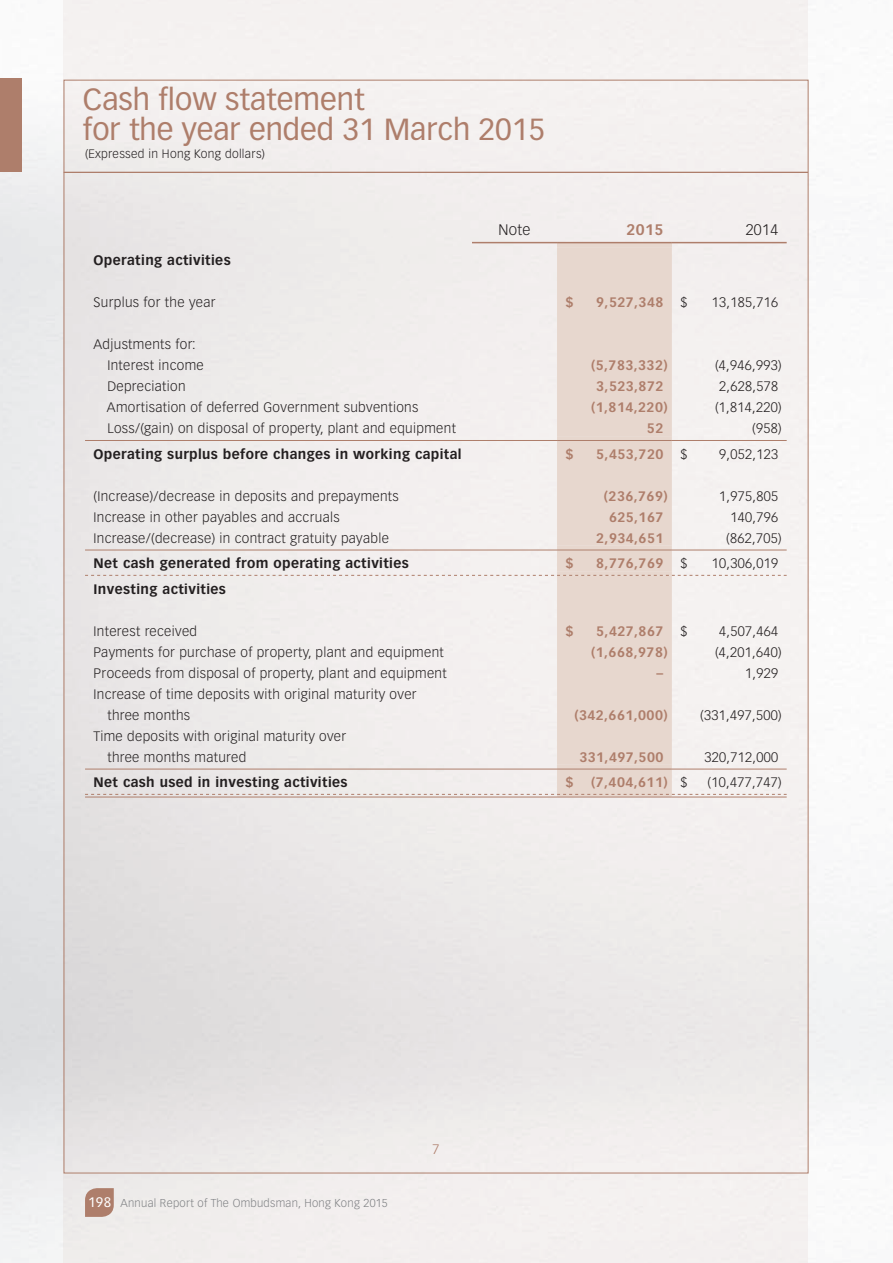
<style>
.page{position:relative;width:893px;height:1263px;background:#fff}
.page>*{position:absolute;margin:0;border:0;box-sizing:border-box;transform-origin:0 0}
.t1{font:30px/30px "Vectora LT Std";color:#ae7e6b}
.t2{font:300 15px "Vectora LT Std";letter-spacing:.025em;color:#231f20}
.t3{font:700 15px "Vectora LT Std";color:#ae7e6b}
.t4{font:300 13.5px/21px "Vectora LT Std";letter-spacing:.025em;color:#231f20}
.t5{font:700 13.5px "Vectora LT Std";letter-spacing:.03em;color:#231f20}
.t6{font:700 13.5px "Vectora LT Std";letter-spacing:.03em;color:#ae7e6b}
.t7{font:300 13.5px "Vectora LT Std";color:#ae7e6b}
.t8{font:300 12px "Vectora LT Std";letter-spacing:.025em;color:#231f20}
.t9{font:300 11.25px "Vectora LT Std";letter-spacing:.025em;color:#808285}
.s1{font-weight:300;color:#231f20}
.s2{font-weight:400;font-size:13.5px;color:#fff}
</style>
<div class="page">
<img style="left:0;top:0;width:892px;height:1263px">
<div style="left:64px;top:0;width:744px;height:1263px;background:linear-gradient(to right,#e8e5e5,#f4f1f0)"></div>
<svg style="left:85px;top:1188px;width:29px;height:29px"></svg>
<div style="left:0;top:79px;width:21px;height:93px;background:#ae7e6b"></div>
<hr style="left:64px;top:172px;width:744px;height:1px;background:#ae7e6b">
<svg style="left:557px;top:243px;width:115px;height:4px"></svg>
<div style="left:557px;top:247px;width:115px;height:550px;background:#e7d7ce"></div>
<hr style="left:472px;top:242px;width:85px;height:1px;background:#ae7e6b">
<hr style="left:557px;top:242px;width:115px;height:1px;background:#ae7e6b">
<hr style="left:672px;top:242px;width:115px;height:1px;background:#ae7e6b">
<svg style="left:85px;top:436px;width:702px;height:333px"></svg>
<hr style="left:85px;top:769px;width:387px;height:1px;background:#ae7e6b">
<hr style="left:472px;top:769px;width:85px;height:1px;background:#ae7e6b">
<hr style="left:557px;top:769px;width:115px;height:1px;background:#ae7e6b">
<hr style="left:672px;top:769px;width:115px;height:1px;background:#ae7e6b">
<hr style="left:85px;top:797px;width:387px;height:1px;background:#ae7e6b">
<hr style="left:472px;top:797px;width:85px;height:1px;background:#ae7e6b">
<hr style="left:557px;top:797px;width:115px;height:1px;background:#ae7e6b">
<svg style="left:85px;top:794px;width:702px;height:1px"></svg>
<hr style="left:672px;top:797px;width:115px;height:1px;background:#ae7e6b">
<h1 class="t1" style="left:83px;top:85px;width:464px">Cash flow statement<br>for the year ended 31 March 2015</h1>
<p class="t8" style="left:85px;top:147px;width:181px">(Expressed in Hong Kong dollars)</p>
<p class="t2" style="left:498px;top:221px;width:34px">Note</p>
<p class="t3" style="left:626px;top:220px;width:38px">2015</p>
<p class="t2" style="left:746px;top:221px;width:34px">2014</p>
<p class="t5" style="left:94px;top:252px;width:139px">Operating activities</p>
<p class="t4" style="left:94px;top:292px;width:124px">Surplus for the year</p>
<p class="t6" style="left:566px;top:294px;width:9px">$</p>
<p class="t6" style="left:596px;top:294px;width:69px">9,527,348</p>
<p class="t4" style="left:680px;top:292px;width:9px">$</p>
<p class="t4" style="left:712px;top:292px;width:68px">13,185,716</p>
<p class="t4" style="left:107px;top:334px;width:98px;text-indent:-14px">Adjustments for:<br>Interest income</p>
<p class="t6" style="left:591px;top:357px;width:78px">(5,783,332)</p>
<p class="t4" style="left:715px;top:355px;width:68px">(4,946,993)</p>
<p class="t4" style="left:107px;top:376px;width:80px">Depreciation</p>
<p class="t6" style="left:596px;top:378px;width:69px">3,523,872</p>
<p class="t4" style="left:719px;top:376px;width:60px">2,628,578</p>
<p class="t4" style="left:107px;top:397px;width:313px">Amortisation of deferred Government subventions</p>
<p class="t6" style="left:591px;top:399px;width:78px">(1,814,220)</p>
<p class="t4" style="left:715px;top:397px;width:68px">(1,814,220)</p>
<p class="t4" style="left:107px;top:418px;width:350px">Loss/(gain) on disposal of property, plant and equipment</p>
<p class="t6" style="left:647px;top:420px;width:18px">52</p>
<p class="t4" style="left:752px;top:418px;width:31px">(958)</p>
<p class="t5" style="left:94px;top:446px;width:370px">Operating surplus before changes in working capital</p>
<p class="t6" style="left:566px;top:446px;width:9px">$</p>
<p class="t6" style="left:596px;top:446px;width:69px">5,453,720</p>
<p class="t4" style="left:680px;top:443px;width:9px">$</p>
<p class="t4" style="left:719px;top:443px;width:60px">9,052,123</p>
<p class="t4" style="left:94px;top:485px;width:307px">(Increase)/decrease in deposits and prepayments</p>
<p class="t6" style="left:604px;top:488px;width:65px">(236,769)</p>
<p class="t4" style="left:719px;top:485px;width:60px">1,975,805</p>
<p class="t4" style="left:94px;top:506px;width:248px">Increase in other payables and accruals</p>
<p class="t6" style="left:609px;top:509px;width:56px">625,167</p>
<p class="t4" style="left:730px;top:506px;width:49px">140,796</p>
<p class="t4" style="left:94px;top:527px;width:297px">Increase/(decrease) in contract gratuity payable</p>
<p class="t6" style="left:596px;top:530px;width:69px">2,934,651</p>
<p class="t4" style="left:726px;top:527px;width:57px">(862,705)</p>
<p class="t5" style="left:94px;top:555px;width:317px">Net cash generated from operating activities</p>
<p class="t6" style="left:566px;top:555px;width:9px">$</p>
<p class="t6" style="left:596px;top:555px;width:69px">8,776,769</p>
<p class="t4" style="left:680px;top:553px;width:9px">$</p>
<p class="t4" style="left:712px;top:553px;width:68px">10,306,019</p>
<p class="t5" style="left:94px;top:581px;width:134px">Investing activities</p>
<p class="t4" style="left:94px;top:620px;width:105px">Interest received</p>
<p class="t6" style="left:566px;top:623px;width:9px">$</p>
<p class="t6" style="left:596px;top:623px;width:69px">5,427,867</p>
<p class="t4" style="left:680px;top:620px;width:9px">$</p>
<p class="t4" style="left:719px;top:620px;width:60px">4,507,464</p>
<p class="t4" style="left:94px;top:641px;width:352px">Payments for purchase of property, plant and equipment</p>
<p class="t6" style="left:591px;top:644px;width:78px">(1,668,978)</p>
<p class="t4" style="left:715px;top:641px;width:68px">(4,201,640)</p>
<p class="t4" style="left:94px;top:663px;width:355px">Proceeds from disposal of property, plant and equipment</p>
<p class="t6" style="left:657px;top:665px;width:8px">–</p>
<p class="t4" style="left:745px;top:663px;width:34px">1,929</p>
<p class="t4" style="left:107px;top:684px;width:311px;text-indent:-14px">Increase of time deposits with original maturity over three months</p>
<p class="t6" style="left:574px;top:707px;width:95px">(342,661,000)</p>
<p class="t4" style="left:700px;top:705px;width:83px">(331,497,500)</p>
<p class="t4" style="left:107px;top:726px;width:240px;text-indent:-14px">Time deposits with original maturity over three months matured</p>
<p class="t6" style="left:579px;top:749px;width:85px">331,497,500</p>
<p class="t4" style="left:704px;top:747px;width:75px">320,712,000</p>
<p class="t5" style="left:94px;top:774px;width:256px">Net cash used in investing activities</p>
<p class="t6" style="left:566px;top:774px;width:9px">$</p>
<p class="t6" style="left:591px;top:774px;width:98px">(7,404,611) <span class="s1">$</span></p>
<p class="t4" style="left:708px;top:772px;width:76px">(10,477,747)</p>
<p class="t9" style="left:88px;top:1196px;width:301px"><span class="s2">198</span> Annual Report of The Ombudsman, Hong Kong 2015</p>
<p class="t7" style="left:432px;top:1142px;width:9px">7</p>
</div>
